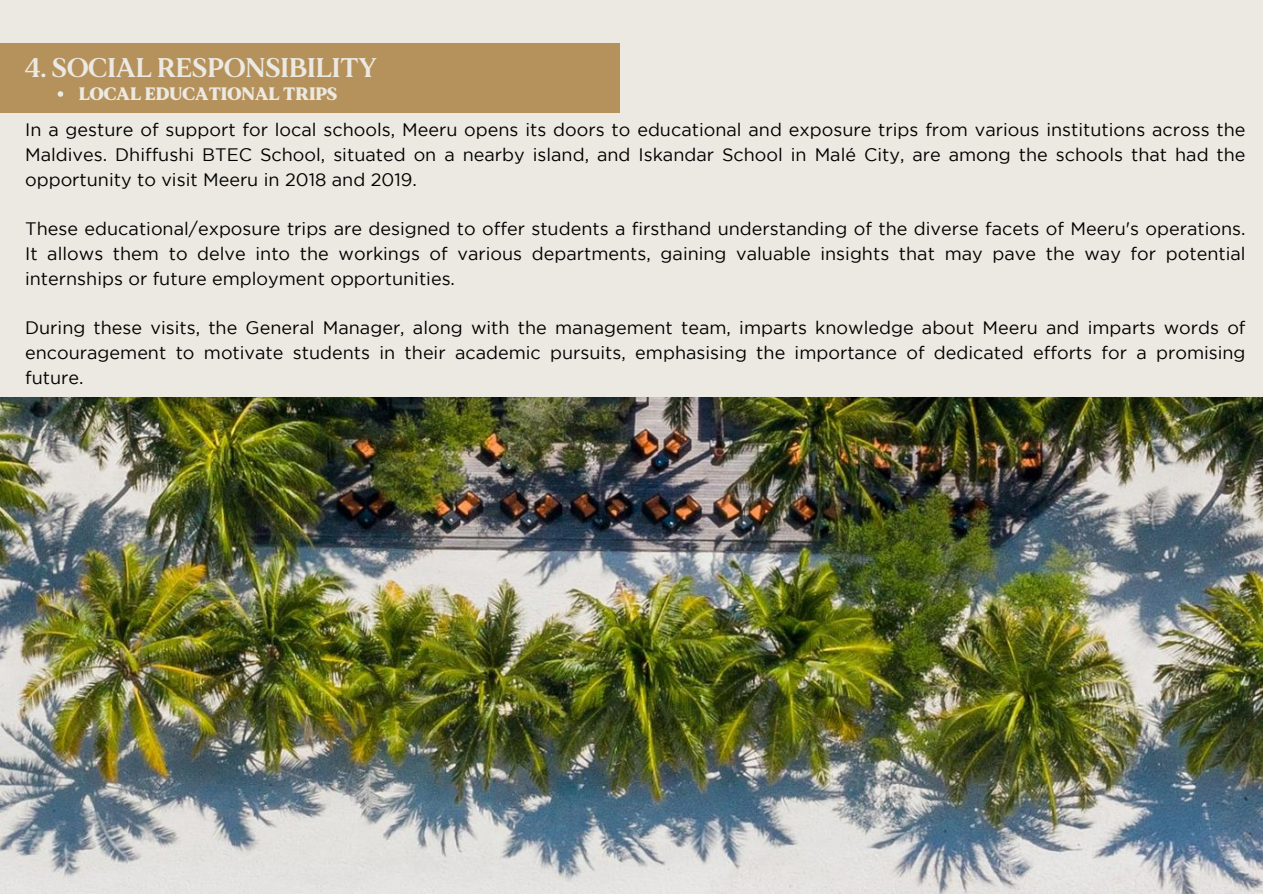
<style>
.page{position:relative;width:1263px;height:894px;background:#fff}
.page>*{position:absolute;margin:0;border:0;box-sizing:border-box;transform-origin:0 0}
.t1{font:700 27px "MADE Mirage";color:#ebe9e1}
.t2{font:18px/24.8px "Gotham";color:#000;text-align:justify}
.t3{font:900 18px "MADE Mirage";color:#ebe9e1}
</style>
<div class="page">
<div style="left:0;top:0;width:1263px;height:893px;background:#ebe9e1"></div>
<div style="left:0;top:43px;width:620px;height:70px;background:#b5915c"></div>
<img style="left:0;top:397px;width:1263px;height:496px">
<svg style="left:58px;top:91px;width:5px;height:6px"></svg>
<h1 class="t1" style="left:25px;top:51px;width:353px">4. SOCIAL RESPONSIBILITY</h1>
<p class="t3" style="left:79px;top:83px;width:260px">LOCAL EDUCATIONAL TRIPS</p>
<p class="t2" style="left:25px;top:118px;width:1222px">In a gesture of support for local schools, Meeru opens its doors to educational and exposure trips from various institutions across the Maldives. Dhiffushi BTEC School, situated on a nearby island, and Iskandar School in Malé City, are among the schools that had the opportunity to visit Meeru in 2018 and 2019.</p>
<p class="t2" style="left:25px;top:217px;width:1222px">These educational/exposure trips are designed to offer students a firsthand understanding of the diverse facets of Meeru's operations.<br>It allows them to delve into the workings of various departments, gaining valuable insights that may pave the way for potential internships or future employment opportunities.</p>
<p class="t2" style="left:25px;top:316px;width:1222px">During these visits, the General Manager, along with the management team, imparts knowledge about Meeru and imparts words of encouragement to motivate students in their academic pursuits, emphasising the importance of dedicated efforts for a promising future.</p>
</div>
